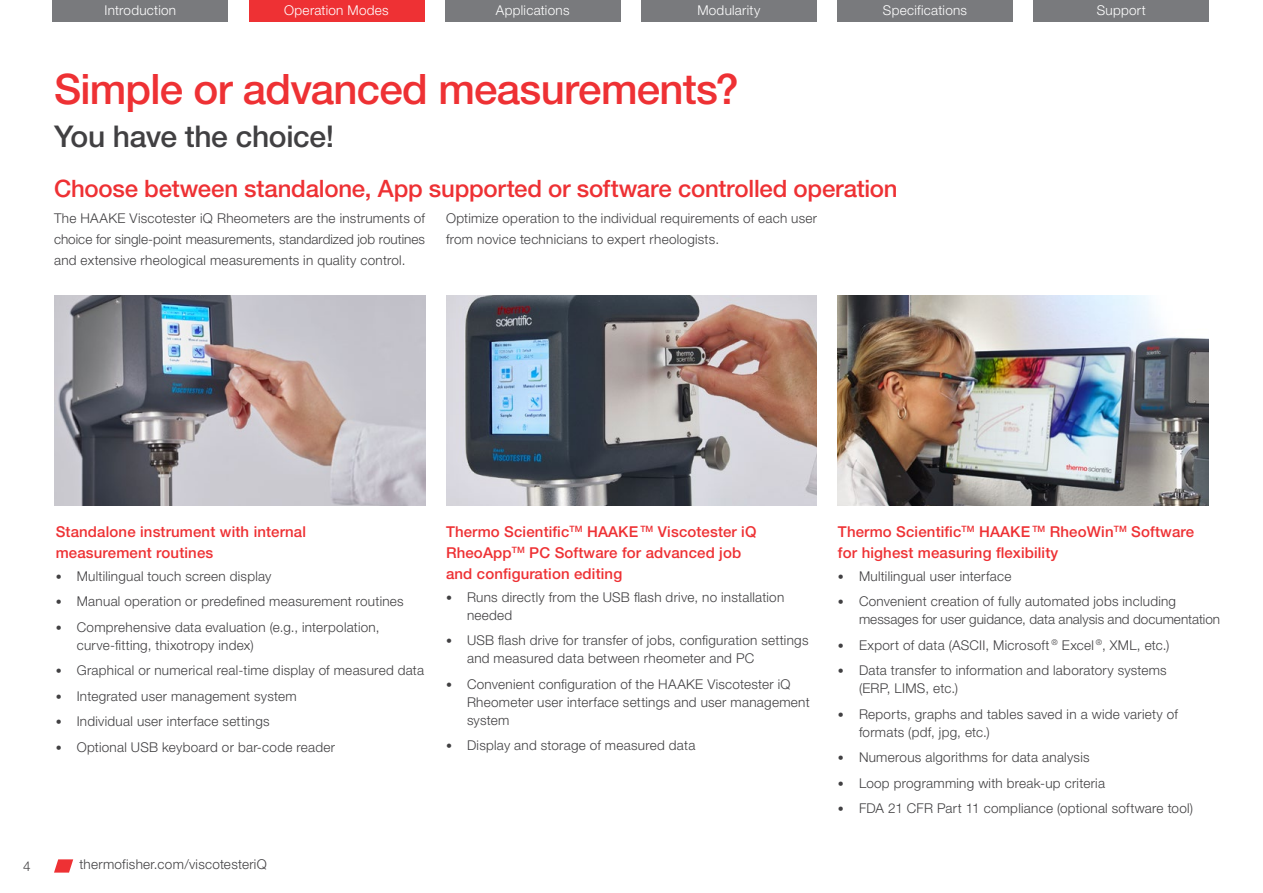
<style>
.page{position:relative;width:1263px;height:893px;background:#fff}
.page>*{position:absolute;margin:0;border:0;box-sizing:border-box;transform-origin:0 0}
.t1{font:500 42px "Helvetica Neue LTW1 G";letter-spacing:-.02em;color:#ee3134}
.t2{font:500 30px "Helvetica Neue LTW1 G";letter-spacing:-.01em;color:#414042}
.t3{font:500 24px "Helvetica Neue LTW1 G";letter-spacing:-.01em;color:#ee3134}
.t4{font:500 15px/21px "Helvetica Neue LTW1 G";letter-spacing:.01em;color:#ee3134}
.t5{font:300 13.5px/18px "Helvetica Neue LTW1 G";letter-spacing:.02em;color:#414042}
.t6{font:300 13.5px "Helvetica Neue LTW1 G";letter-spacing:.02em;color:#fff}
.s1{font-size:12px}
</style>
<div class="page">
<img style="left:54px;top:296px;width:371px;height:210px">
<img style="left:446px;top:296px;width:371px;height:210px">
<img style="left:838px;top:296px;width:371px;height:210px">
<div style="left:53px;top:0;width:175px;height:21px;background:#797a7d"></div>
<div style="left:249px;top:0;width:175px;height:21px;background:#ee3134"></div>
<div style="left:445px;top:0;width:175px;height:21px;background:#797a7d"></div>
<div style="left:641px;top:0;width:176px;height:21px;background:#797a7d"></div>
<div style="left:837px;top:0;width:176px;height:21px;background:#797a7d"></div>
<div style="left:1033px;top:0;width:176px;height:21px;background:#797a7d"></div>
<svg style="left:54px;top:859px;width:19px;height:14px"></svg>
<p class="t6" style="left:104px;top:2px;width:73px">Introduction</p>
<p class="t6" style="left:284px;top:2px;width:106px">Operation Modes</p>
<p class="t6" style="left:496px;top:2px;width:75px">Applications</p>
<p class="t6" style="left:697px;top:2px;width:65px">Modularity</p>
<p class="t6" style="left:883px;top:2px;width:86px">Specifications</p>
<p class="t6" style="left:1097px;top:2px;width:51px">Support</p>
<h1 class="t1" style="left:54px;top:64px;width:686px">Simple or advanced measurements?</h1>
<h2 class="t2" style="left:54px;top:118px;width:281px">You have the choice!</h2>
<h3 class="t3" style="left:54px;top:174px;width:845px">Choose between standalone, App supported or software controlled operation</h3>
<p class="t5" style="left:54px;top:207px;width:372px;line-height:21px;text-align:justify">The HAAKE Viscotester iQ Rheometers are the instruments of choice for single-point measurements, standardized job routines and extensive rheological measurements in quality control.</p>
<p class="t5" style="left:446px;top:207px;width:372px;line-height:21px">Optimize operation to the individual requirements of each user from novice technicians to expert rheologists.</p>
<p class="t4" style="left:56px;top:521px;width:252px">Standalone instrument with internal measurement routines</p>
<p class="t5" style="left:56px;top:567px;width:217px"><span class="s1">•</span> Multilingual touch screen display</p>
<p class="t5" style="left:56px;top:592px;width:350px"><span class="s1">•</span> Manual operation or predefined measurement routines</p>
<p class="t5" style="left:77px;top:618px;width:304px;text-indent:-21px"><span class="s1">•</span> Comprehensive data evaluation (e.g., interpolation, curve-fitting, thixotropy index)</p>
<p class="t5" style="left:56px;top:661px;width:370px"><span class="s1">•</span> Graphical or numerical real-time display of measured data</p>
<p class="t5" style="left:56px;top:687px;width:242px"><span class="s1">•</span> Integrated user management system</p>
<p class="t5" style="left:56px;top:712px;width:215px"><span class="s1">•</span> Individual user interface settings</p>
<p class="t5" style="left:56px;top:738px;width:281px"><span class="s1">•</span> Optional USB keyboard or bar-code reader</p>
<p class="t4" style="left:446px;top:521px;width:312px">Thermo Scientific<sup>TM</sup> HAAKE <sup>TM</sup> Viscotester iQ<br>RheoApp<sup>TM</sup> PC Software for advanced job and configuration editing</p>
<p class="t5" style="left:467px;top:588px;width:319px;text-indent:-21px"><span class="s1">•</span> Runs directly from the USB flash drive, no installation needed</p>
<p class="t5" style="left:467px;top:631px;width:343px;text-indent:-21px"><span class="s1">•</span> USB flash drive for transfer of jobs, configuration settings and measured data between rheometer and PC</p>
<p class="t5" style="left:467px;top:675px;width:344px;text-indent:-21px"><span class="s1">•</span> Convenient configuration of the HAAKE Viscotester iQ<br>Rheometer user interface settings and user management system</p>
<p class="t5" style="left:446px;top:736px;width:251px"><span class="s1">•</span> Display and storage of measured data</p>
<p class="t5" style="left:23px;top:857px;width:9px">4</p>
<p class="t5" style="left:80px;top:855px;width:189px">thermofisher.com/viscotesteriQ</p>
<p class="t4" style="left:838px;top:521px;width:358px">Thermo Scientific<sup>TM</sup> HAAKE <sup>TM</sup> RheoWin<sup>TM</sup> Software for highest measuring flexibility</p>
<p class="t5" style="left:838px;top:567px;width:175px"><span class="s1">•</span> Multilingual user interface</p>
<p class="t5" style="left:859px;top:592px;width:363px;text-indent:-21px"><span class="s1">•</span> Convenient creation of fully automated jobs including messages for user guidance, data analysis and documentation</p>
<p class="t5" style="left:838px;top:636px;width:333px"><span class="s1">•</span> Export of data (ASCII, Microsoft <sup>®</sup> Excel <sup>®</sup>, XML, etc.)</p>
<p class="t5" style="left:859px;top:661px;width:309px;text-indent:-21px"><span class="s1">•</span> Data transfer to information and laboratory systems (ERP, LIMS, etc.)</p>
<p class="t5" style="left:859px;top:705px;width:320px;text-indent:-21px"><span class="s1">•</span> Reports, graphs and tables saved in a wide variety of formats (pdf, jpg, etc.)</p>
<p class="t5" style="left:838px;top:748px;width:253px"><span class="s1">•</span> Numerous algorithms for data analysis</p>
<p class="t5" style="left:838px;top:774px;width:269px"><span class="s1">•</span> Loop programming with break-up criteria</p>
<p class="t5" style="left:838px;top:799px;width:357px"><span class="s1">•</span> FDA 21 CFR Part 11 compliance (optional software tool)</p>
</div>
